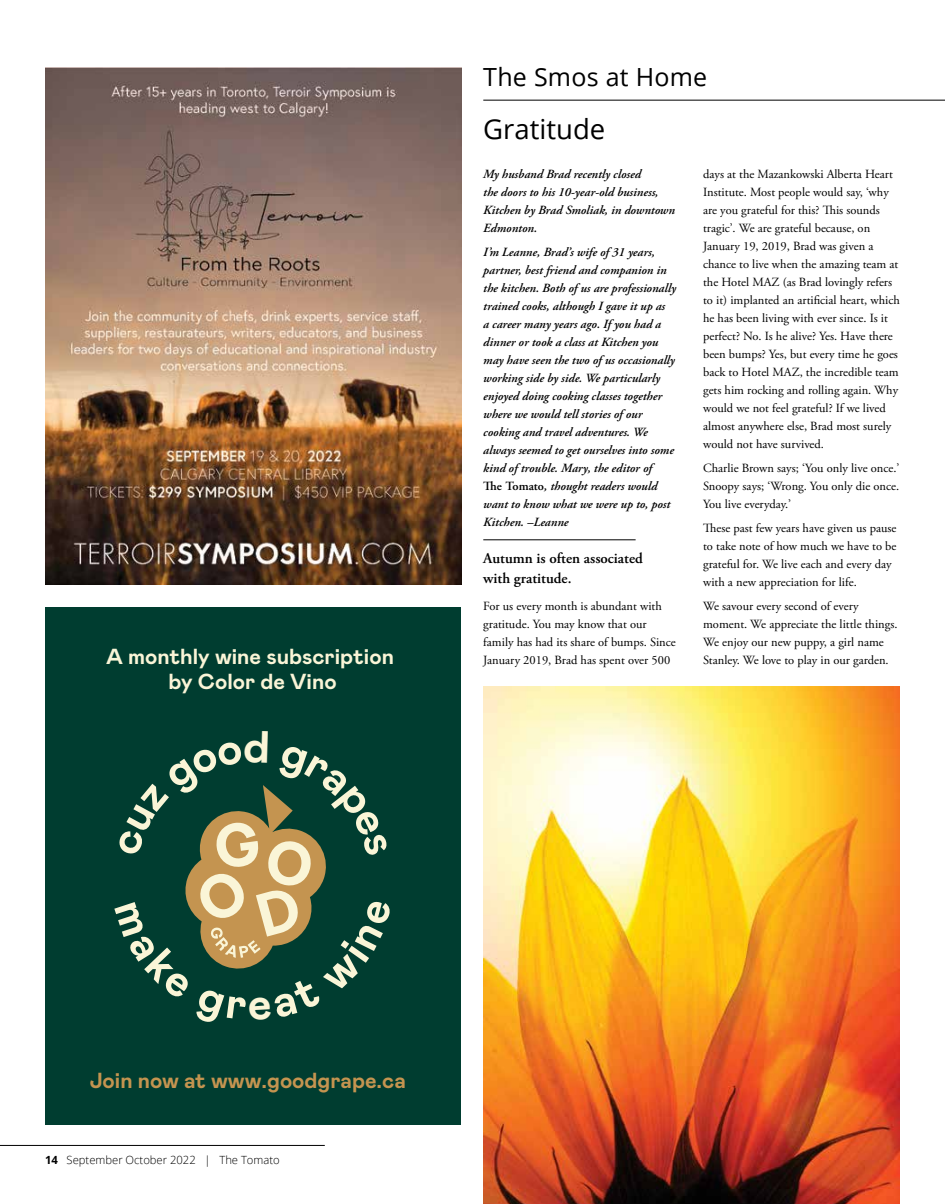
<style>
.page{position:relative;width:945px;height:1204px;background:#fff}
.page>*{position:absolute;margin:0;border:0;box-sizing:border-box;transform-origin:0 0}
.t1{font:27.5px "Open Sans";color:#000}
.t2{font:25px "Open Sans";letter-spacing:.01em;color:#000}
.t3{font:700 21.75px/25.1px "Mabry Trial";color:#faf5d7;text-align:center}
.t4{font:700 21.75px "Mabry Trial";color:#c49450}
.t5{font:600 15px/19.2px "Adobe Garamond Pro";color:#000}
.t6{font:12.5px/18px "Adobe Garamond Pro";color:#000}
.t7{font:italic 600 12.5px/18px "Adobe Garamond Pro";color:#000}
.t8{font:300 11.25px "Open Sans";color:#000}
.s1{font-style:normal}
.s2{font-weight:700}
</style>
<div class="page">
<hr style="left:0;top:1145px;width:325px;height:1px;background:#000">
<hr style="left:483px;top:100px;width:462px;height:1px;background:#000">
<div style="left:45px;top:608px;width:415px;height:517px;background:#003d30"></div>
<hr style="left:483px;top:539px;width:153px;height:1px;background:#000">
<img style="left:484px;top:686px;width:416px;height:518px">
<img style="left:45px;top:67px;width:416px;height:518px">
<svg style="left:185px;top:785px;width:141px;height:184px"></svg>
<h3 class="t3" style="left:106px;top:644px;width:289px">A monthly wine subscription by Color de Vino</h3>
<h2 class="t2" style="left:483px;top:60px;width:225px">The Smos at Home</h2>
<h1 class="t1" style="left:483px;top:110px;width:124px">Gratitude</h1>
<p class="t7" style="left:483px;top:165px;width:193px">My husband Brad recently closed<br>the doors to his 10-year-old business,<br>Kitchen by Brad Smoliak, in downtown<br>Edmonton.</p>
<p class="t7" style="left:483px;top:243px;width:194px">I’m Leanne, Brad’s wife of 31 years, partner, best friend and companion in the kitchen. Both of us are professionally trained cooks, although I gave it up as<br>a career many years ago. If you had a dinner or took a class at Kitchen you may have seen the two of us occasionally working side by side. We particularly enjoyed doing cooking classes together where we would tell stories of our cooking and travel adventures. We always seemed to get ourselves into some kind of trouble. Mary, the editor of<br><span class="s1">The Tomato</span>, thought readers would want to know what we were up to, post Kitchen. –Leanne</p>
<p class="t5" style="left:483px;top:549px;width:161px">Autumn is often associated with gratitude.</p>
<p class="t6" style="left:483px;top:597px;width:194px">For us every month is abundant with gratitude. You may know that our family has had its share of bumps. Since January 2019, Brad has spent over 500</p>
<p class="t6" style="left:703px;top:165px;width:198px">days at the Mazankowski Alberta Heart Institute. Most people would say, ‘why are you grateful for this? This sounds tragic’. We are grateful because, on January 19, 2019, Brad was given a chance to live when the amazing team at the Hotel MAZ (as Brad lovingly refers to it) implanted an artificial heart, which he has been living with ever since. Is it perfect? No. Is he alive? Yes. Have there been bumps? Yes, but every time he goes back to Hotel MAZ, the incredible team gets him rocking and rolling again. Why would we not feel grateful? If we lived almost anywhere else, Brad most surely would not have survived.</p>
<p class="t6" style="left:703px;top:459px;width:198px;text-align:justify">Charlie Brown says; ‘You only live once.’ Snoopy says; ‘Wrong. You only die once.<br>You live everyday.’</p>
<p class="t6" style="left:703px;top:519px;width:195px">These past few years have given us pause to take note of how much we have to be grateful for. We live each and every day with a new appreciation for life.</p>
<p class="t6" style="left:703px;top:597px;width:196px">We savour every second of every moment. We appreciate the little things.<br>We enjoy our new puppy, a girl name Stanley. We love to play in our garden.</p>
<h3 class="t4" style="left:89px;top:1069px;width:318px">Join now at www.goodgrape.ca</h3>
<p class="t8" style="left:45px;top:1152px;width:236px"><span class="s2">14</span> September October 2022 | The Tomato</p>
</div>
